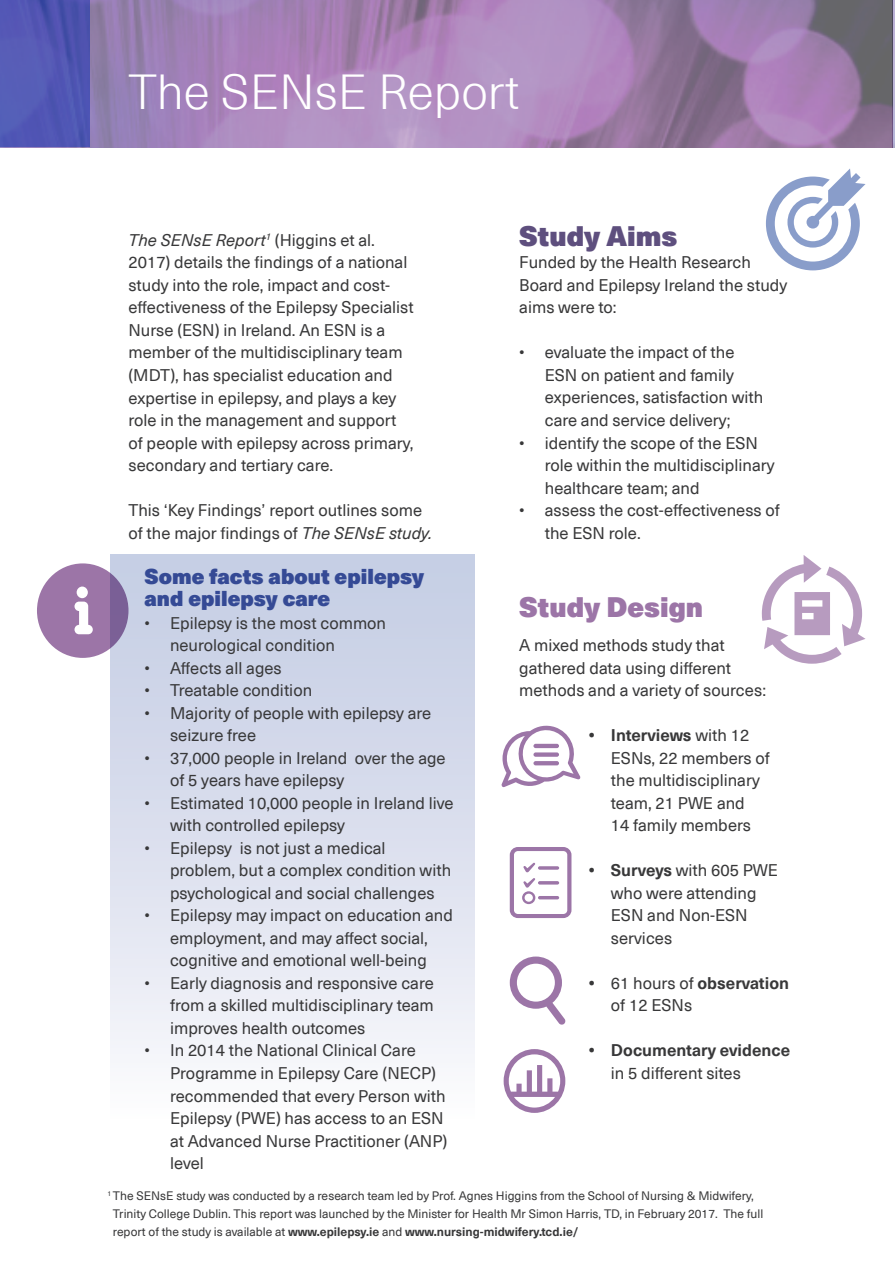
<style>
.page{position:relative;width:895px;height:1262px;background:#fff}
.page>*{position:absolute;margin:0;border:0;box-sizing:border-box;transform-origin:0 0}
.t1{font:300 48px "Neue Haas Unica Pro";color:#fff}
.t2{font:27.6px "Neue Haas Unica Pro X Black";color:#9c75a7}
.t3{font:27.6px "Neue Haas Unica Pro X Black";color:#5e4f7e}
.t4{font:21px/22.5px "Neue Haas Unica Pro X Black";color:#354a95}
.t5{font:16.5px/22.5px "Neue Haas Unica Pro";color:#383839}
.t6{font:700 16.5px "Neue Haas Unica Pro";color:#383839}
.t7{font:12px/18px "Neue Haas Unica Pro";color:#383839}
.s1{font-style:italic}
.s2{font-weight:700}
</style>
<div class="page">
<img style="left:90px;top:0;width:804px;height:147px">
<div style="left:110px;top:554px;width:364px;height:566px;background:linear-gradient(to bottom,#c1cae2,#f9f9fc)"></div>
<div style="left:0;top:0;width:90px;height:147px;background:#5257b5"></div>
<svg style="left:761px;top:555px;width:104px;height:108px"></svg>
<svg style="left:766px;top:168px;width:99px;height:102px"></svg>
<svg style="left:501px;top:725px;width:79px;height:62px"></svg>
<div style="left:533px;top:743px;width:25px;height:5px;background:#9c75a7;border-radius:2px"></div>
<svg style="left:533px;top:752px;width:25px;height:4px"></svg>
<svg style="left:509px;top:847px;width:62px;height:71px"></svg>
<svg style="left:509px;top:956px;width:56px;height:69px"></svg>
<svg style="left:503px;top:1049px;width:62px;height:63px"></svg>
<svg style="left:37px;top:563px;width:91px;height:95px"></svg>
<h1 class="t1" style="left:128px;top:64px;width:392px">The SENsE Report</h1>
<p class="t5" style="left:128px;top:229px;width:286px"><span class="s1">The SENsE Report</span><sup>1</sup> (Higgins et al.<br>2017) details the findings of a national study into the role, impact and cost&shy;effectiveness of the Epilepsy Specialist Nurse (ESN) in Ireland. An ESN is a member of the multidisciplinary team (MDT), has specialist education and expertise in epilepsy, and plays a key role in the management and support of people with epilepsy across primary, secondary and tertiary care.</p>
<p class="t5" style="left:128px;top:499px;width:305px">This ‘Key Findings’ report outlines some of the major findings of <span class="s1">The SENsE study.</span></p>
<p class="t4" style="left:144px;top:565px;width:281px">Some facts about epilepsy and epilepsy care</p>
<p class="t5" style="left:170px;top:611px;width:217px;text-indent:-26px">• Epilepsy is the most common neurological condition</p>
<p class="t5" style="left:144px;top:656px;width:139px">• Affects all ages</p>
<p class="t5" style="left:144px;top:679px;width:169px">• Treatable condition</p>
<p class="t5" style="left:170px;top:701px;width:262px;text-indent:-26px">• Majority of people with epilepsy are seizure free</p>
<p class="t5" style="left:170px;top:746px;width:277px;text-indent:-26px">• 37,000 people in Ireland over the age of 5 years have epilepsy</p>
<p class="t5" style="left:170px;top:791px;width:285px;text-indent:-26px">• Estimated 10,000 people in Ireland live with controlled epilepsy</p>
<p class="t5" style="left:170px;top:836px;width:282px;text-indent:-26px">• Epilepsy is not just a medical problem, but a complex condition with psychological and social challenges</p>
<p class="t5" style="left:144px;top:904px;width:310px;text-align:center">• Epilepsy may impact on education and employment, and may affect social, cognitive and emotional well-being</p>
<p class="t5" style="left:170px;top:971px;width:265px;text-align:justify;text-indent:-26px">• Early diagnosis and responsive care from a skilled multidisciplinary team improves health outcomes</p>
<p class="t5" style="left:170px;top:1039px;width:279px;text-indent:-26px">• In 2014 the National Clinical Care<br>Programme in Epilepsy Care (NECP) recommended that every Person with<br>Epilepsy (PWE) has access to an ESN at Advanced Nurse Practitioner (ANP) level</p>
<h2 class="t3" style="left:519px;top:218px;width:159px">Study Aims</h2>
<p class="t5" style="left:519px;top:251px;width:269px">Funded by the Health Research<br>Board and Epilepsy Ireland the study aims were to:</p>
<p class="t5" style="left:544px;top:341px;width:220px;text-indent:-26px">• evaluate the impact of the<br>ESN on patient and family experiences, satisfaction with care and service delivery;</p>
<p class="t5" style="left:544px;top:431px;width:231px;text-indent:-26px">• identify the scope of the ESN role within the multidisciplinary healthcare team; and</p>
<p class="t5" style="left:544px;top:499px;width:236px;text-indent:-26px">• assess the cost-effectiveness of the ESN role.</p>
<h2 class="t2" style="left:519px;top:589px;width:185px">Study Design</h2>
<p class="t5" style="left:519px;top:634px;width:248px">A mixed methods study that gathered data using different methods and a variety of sources:</p>
<p class="t5" style="left:610px;top:724px;width:160px;text-indent:-22px"><span class="s2">• Interviews</span> with 12<br>ESNs, 22 members of the multidisciplinary team, 21 PWE and<br>14 family members</p>
<p class="t5" style="left:610px;top:859px;width:169px;text-indent:-22px"><span class="s2">• Surveys</span> with 605 PWE who were attending<br>ESN and Non-ESN services</p>
<p class="t5" style="left:610px;top:971px;width:179px;text-indent:-22px"><span class="s2">•</span> 61 hours of <span class="s2">observation </span>of 12 ESNs</p>
<p class="t6" style="left:588px;top:1040px;width:203px">• Documentary evidence</p>
<p class="t5" style="left:610px;top:1061px;width:131px">in 5 different sites</p>
<p class="t7" style="left:113px;top:1186px;width:651px;text-indent:-6px"><sup>1</sup> The SENsE study was conducted by a research team led by Prof. Agnes Higgins from the School of Nursing &amp; Midwifery,<br>Trinity College Dublin. This report was launched by the Minister for Health Mr Simon Harris, TD, in February 2017. The full report of the study is available at <span class="s2">www.epilepsy.ie</span> and <span class="s2">www.nursing-midwifery.tcd.ie/</span></p>
</div>
